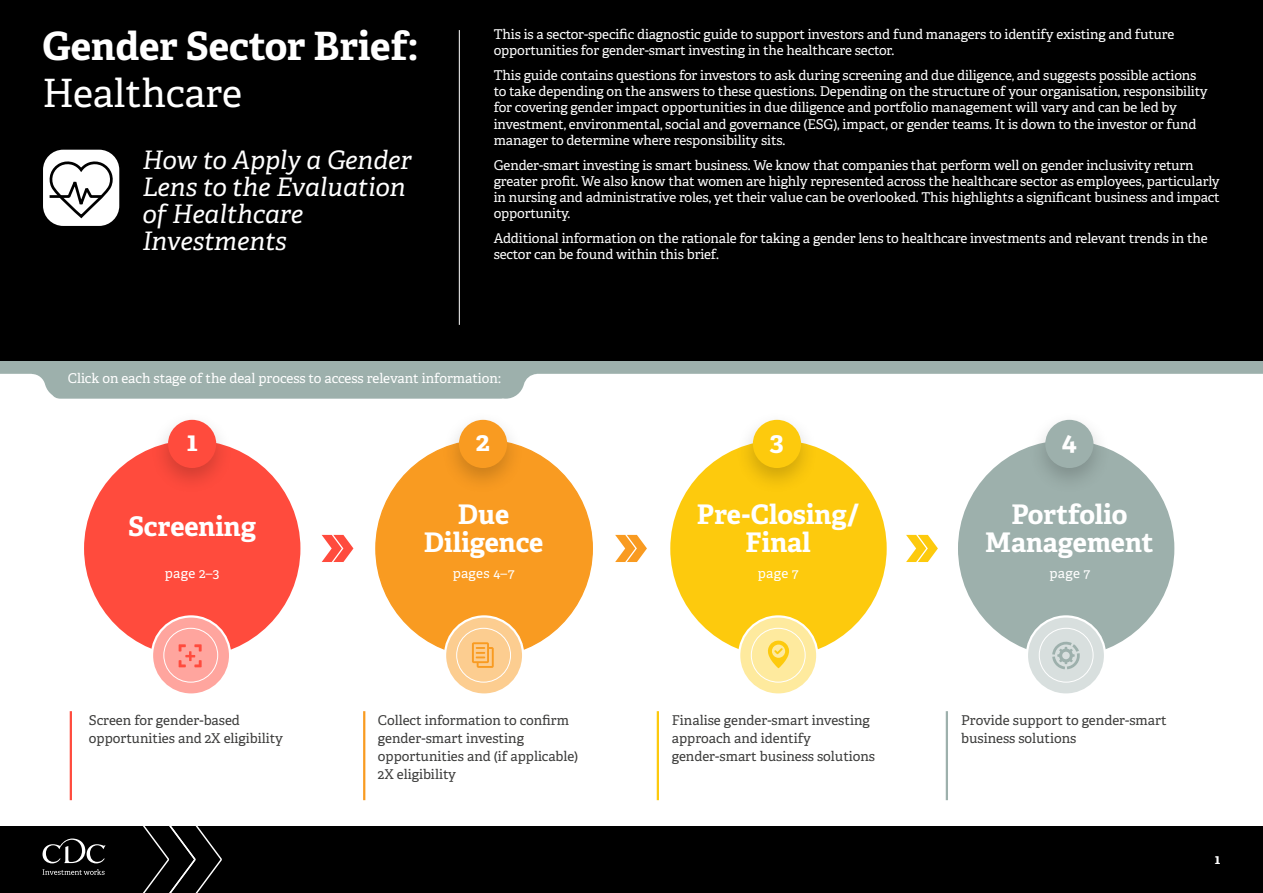
<style>
.page{position:relative;width:1263px;height:893px;background:#fff}
.page>*{position:absolute;margin:0;border:0;box-sizing:border-box;transform-origin:0 0}
.t1{font:700 39px "Adelle PE";color:#fff}
.t2{font:39px "Adelle PE";letter-spacing:-.005em;color:#fff}
.t3{font:700 27px/28.5px "Adelle PE";color:#fff;text-align:center}
.t4{font:italic 25.5px/27px "Adelle PE";color:#fff}
.t5{font:13.5px/16.2px "Adelle PE";letter-spacing:-.01em;color:#fff}
.t6{font:13.5px/18px "Adelle PE";color:#3c3c3b}
.t7{font:700 13.5px "Adelle PE";color:#fff}
</style>
<div class="page">
<div style="left:0;top:826px;width:1263px;height:67px;background:#000"></div>
<svg style="left:143px;top:826px;width:79px;height:67px"></svg>
<svg style="left:43px;top:838px;width:62px;height:37px"></svg>
<svg style="left:0;top:360px;width:1263px;height:39px;fill:#9db0ac"></svg>
<div style="left:0;top:0;width:1262px;height:360px;background:#000"></div>
<hr style="left:459px;top:30px;width:1px;height:295px;background:#fff">
<hr style="left:70px;top:711px;width:2px;height:89px;background:#ff4b3d">
<hr style="left:363px;top:711px;width:2px;height:89px;background:#f99b21">
<hr style="left:657px;top:711px;width:2px;height:89px;background:#fdca0d">
<hr style="left:946px;top:711px;width:2px;height:89px;background:#9db0ac">
<div style="left:43px;top:150px;width:76px;height:76px;background:#fff;border-radius:20px"></div>
<svg style="left:47px;top:161px;width:68px;height:59px"></svg>
<svg style="left:322px;top:535px;width:31px;height:27px"></svg>
<svg style="left:615px;top:535px;width:32px;height:27px"></svg>
<svg style="left:906px;top:535px;width:32px;height:27px"></svg>
<div style="left:84px;top:440px;width:216px;height:217px;background:#ff4b3d;border-radius:50%"></div>
<div style="left:376px;top:440px;width:216px;height:217px;background:#f99b21;border-radius:50%"></div>
<div style="left:670px;top:440px;width:217px;height:217px;background:#fdca0d;border-radius:50%"></div>
<div style="left:958px;top:440px;width:216px;height:217px;background:#9db0ac;border-radius:50%"></div>
<div style="left:151px;top:615px;width:80px;height:81px;border:4px solid #fff;border-radius:50%"></div>
<div style="left:444px;top:615px;width:80px;height:81px;border:4px solid #fff;border-radius:50%"></div>
<div style="left:738px;top:615px;width:80px;height:81px;border:4px solid #fff;border-radius:50%"></div>
<div style="left:1026px;top:615px;width:80px;height:81px;border:4px solid #fff;border-radius:50%"></div>
<div style="left:153px;top:618px;width:76px;height:75px;background:#ffa59e;border-radius:50%"></div>
<div style="left:446px;top:618px;width:76px;height:75px;background:#fccd90;border-radius:50%"></div>
<div style="left:740px;top:618px;width:76px;height:75px;background:#feea9e;border-radius:50%"></div>
<div style="left:1028px;top:618px;width:76px;height:75px;background:#d8dfde;border-radius:50%"></div>
<div style="left:150px;top:410px;width:84px;height:85px;background:#000;opacity:.2"></div>
<div style="left:168px;top:420px;width:48px;height:48px;background:#ff4b3d;border-radius:50%"></div>
<div style="left:441px;top:410px;width:84px;height:85px;background:#000;opacity:.2"></div>
<div style="left:459px;top:420px;width:48px;height:48px;background:#f99b21;border-radius:50%"></div>
<div style="left:734px;top:410px;width:85px;height:85px;background:#000;opacity:.2"></div>
<div style="left:753px;top:420px;width:48px;height:48px;background:#fdca0d;border-radius:50%"></div>
<div style="left:1027px;top:410px;width:85px;height:85px;background:#000;opacity:.2"></div>
<div style="left:1045px;top:420px;width:48px;height:48px;background:#9db0ac;border-radius:50%"></div>
<svg style="left:1052px;top:641px;width:28px;height:28px"></svg>
<div style="left:163px;top:628px;width:55px;height:54px;border:1px solid #fff;border-radius:50%"></div>
<div style="left:456px;top:628px;width:55px;height:54px;border:1px solid #fff;border-radius:50%"></div>
<div style="left:751px;top:628px;width:54px;height:54px;border:1px solid #fff;border-radius:50%"></div>
<div style="left:1039px;top:628px;width:54px;height:54px;border:1px solid #fff;border-radius:50%"></div>
<svg style="left:768px;top:640px;width:21px;height:28px"></svg>
<svg style="left:472px;top:642px;width:22px;height:26px"></svg>
<svg style="left:179px;top:644px;width:23px;height:23px"></svg>
<h1 class="t1" style="left:43px;top:17px;width:377px">Gender Sector Brief:</h1>
<h1 class="t2" style="left:43px;top:64px;width:201px">Healthcare</h1>
<h3 class="t4" style="left:142px;top:145px;width:271px">How to Apply a Gender<br>Lens to the Evaluation of Healthcare<br>Investments</h3>
<p class="t5" style="left:494px;top:26px;width:682px">This is a sector-specific diagnostic guide to support investors and fund managers to identify existing and future opportunities for gender-smart investing in the healthcare sector.</p>
<p class="t5" style="left:494px;top:67px;width:715px">This guide contains questions for investors to ask during screening and due diligence, and suggests possible actions to take depending on the answers to these questions. Depending on the structure of your organisation, responsibility for covering gender impact opportunities in due diligence and portfolio management will vary and can be led by investment, environmental, social and governance (ESG), impact, or gender teams. It is down to the investor or fund manager to determine where responsibility sits.</p>
<p class="t5" style="left:494px;top:156px;width:728px">Gender-smart investing is smart business. We know that companies that perform well on gender inclusivity return greater profit. We also know that women are highly represented across the healthcare sector as employees, particularly in nursing and administrative roles, yet their value can be overlooked. This highlights a significant business and impact opportunity.</p>
<p class="t5" style="left:494px;top:229px;width:715px">Additional information on the rationale for taking a gender lens to healthcare investments and relevant trends in the sector can be found within this brief.</p>
<p class="t5" style="left:68px;top:369px;width:435px">Click on each stage of the deal process to access relevant information:</p>
<h2 class="t3" style="left:187px;top:426px;width:12px">1</h2>
<h2 class="t3" style="left:476px;top:426px;width:16px">2</h2>
<h2 class="t3" style="left:770px;top:426px;width:16px">3</h2>
<h2 class="t3" style="left:1062px;top:426px;width:17px">4</h2>
<h2 class="t3" style="left:424px;top:499px;width:121px">Due<br>Diligence</h2>
<h2 class="t3" style="left:697px;top:499px;width:164px">Pre-Closing/<br>Final</h2>
<h2 class="t3" style="left:985px;top:499px;width:170px">Portfolio<br>Management</h2>
<h2 class="t3" style="left:128px;top:511px;width:130px">Screening</h2>
<p class="t5" style="left:165px;top:564px;width:56px">page 2–3</p>
<p class="t5" style="left:453px;top:564px;width:63px">pages 4–7</p>
<p class="t5" style="left:1049px;top:564px;width:42px">page 7</p>
<p class="t5" style="left:758px;top:564px;width:42px">page 7</p>
<p class="t6" style="left:89px;top:710px;width:196px">Screen for gender-based opportunities and 2X eligibility</p>
<p class="t6" style="left:378px;top:710px;width:202px">Collect information to confirm gender-smart investing opportunities and (if applicable)<br>2X eligibility</p>
<p class="t6" style="left:672px;top:710px;width:205px">Finalise gender-smart investing approach and identify gender-smart business solutions</p>
<p class="t6" style="left:961px;top:710px;width:207px">Provide support to gender-smart business solutions</p>
<p class="t7" style="left:1215px;top:850px;width:7px">1</p>
</div>
